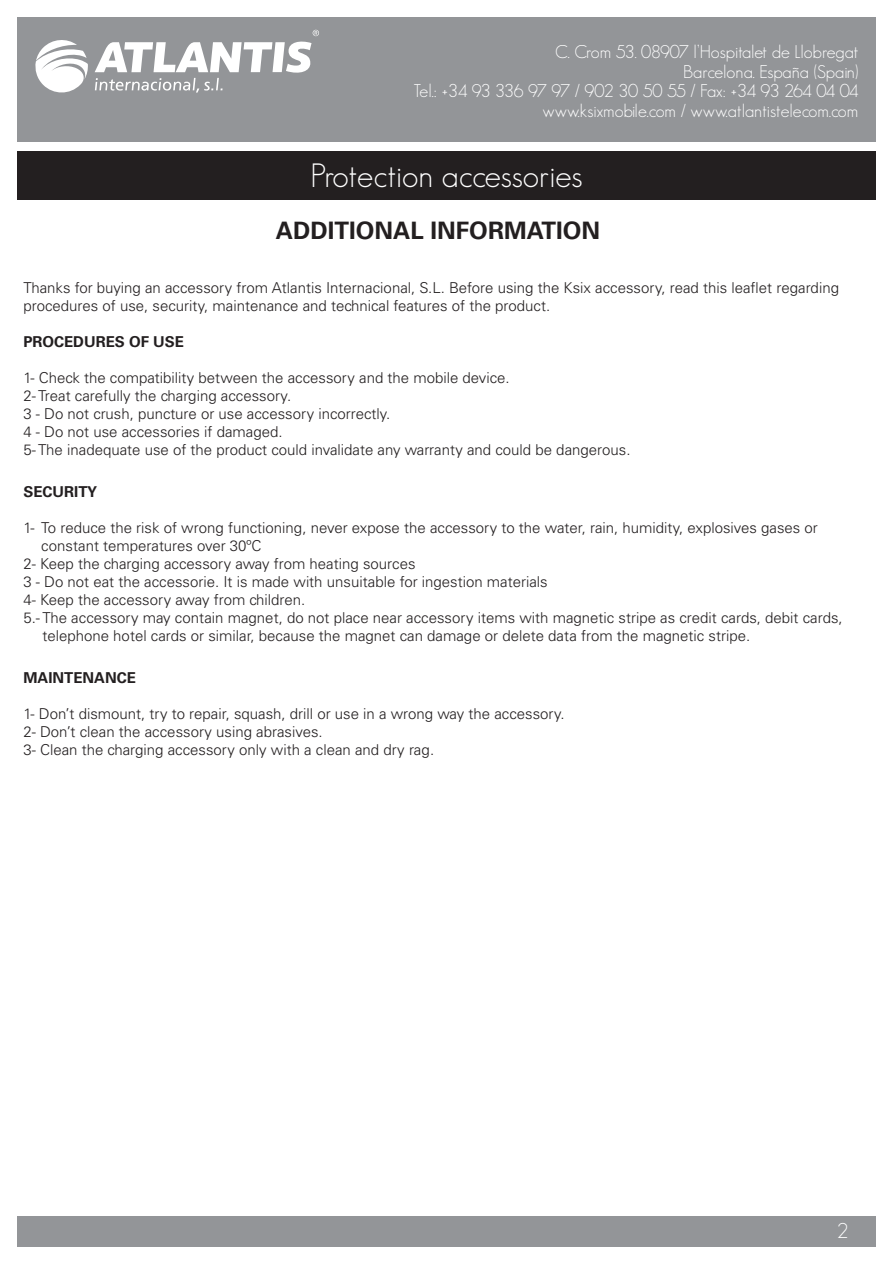
<style>
.page{position:relative;width:893px;height:1263px;background:#fff}
.page>*{position:absolute;margin:0;border:0;box-sizing:border-box;transform-origin:0 0}
.t1{font:300 33px "Geosans";color:#fff}
._01_cuerpo_de_texto{font:700 24px "Univers";color:#231f20}
.t2{font:300 21px "Geosans";color:#fff}
.t3{font:300 18px/19.5px "Geosans";color:#fff;text-align:right}
._01_cuerpo_de_texto-2{font:300 15px/18px "Univers";color:#231f20}
._01_cuerpo_de_texto-3{font:700 15px "Univers";color:#231f20}
</style>
<div class="page">
<div style="left:17px;top:17px;width:859px;height:124px;background:#939598"></div>
<div style="left:17px;top:1216px;width:859px;height:31px;background:#939598"></div>
<svg style="left:35px;top:40px;width:53px;height:53px"></svg>
<svg style="left:95px;top:30px;width:224px;height:63px"></svg>
<div style="left:17px;top:151px;width:859px;height:48px;background:#231f20"></div>
<p class="t3" style="left:414px;top:42px;width:446px">C. Crom 53. 08907 l’Hospitalet de Llobregat<br>Barcelona. España (Spain)<br>Tel.: +34 93 336 97 97 / 902 30 50 55 / Fax: +34 93 264 04 04 www.ksixmobile.com / www.atlantistelecom.com</p>
<p class="t1" style="left:310px;top:157px;width:274px">Protection accessories</p>
<p class="_01_cuerpo_de_texto" style="left:276px;top:217px;width:326px">ADDITIONAL INFORMATION</p>
<p class="_01_cuerpo_de_texto-2" style="left:23px;top:279px;width:817px">Thanks for buying an accessory from Atlantis Internacional, S.L. Before using the Ksix accessory, read this leaflet regarding procedures of use, security, maintenance and technical features of the product.</p>
<p class="_01_cuerpo_de_texto-3" style="left:23px;top:333px;width:162px">PROCEDURES OF USE</p>
<p class="_01_cuerpo_de_texto-2" style="left:23px;top:369px;width:488px">1- Check the compatibility between the accessory and the mobile device.</p>
<p class="_01_cuerpo_de_texto-2" style="left:23px;top:387px;width:269px">2- Treat carefully the charging accessory.</p>
<p class="_01_cuerpo_de_texto-2" style="left:23px;top:405px;width:369px">3 - Do not crush, puncture or use accessory incorrectly.</p>
<p class="_01_cuerpo_de_texto-2" style="left:23px;top:423px;width:261px">4 - Do not use accessories if damaged.</p>
<p class="_01_cuerpo_de_texto-2" style="left:23px;top:441px;width:609px">5- The inadequate use of the product could invalidate any warranty and could be dangerous.</p>
<p class="_01_cuerpo_de_texto-3" style="left:23px;top:483px;width:75px">SECURITY</p>
<p class="_01_cuerpo_de_texto-2" style="left:41px;top:519px;width:778px;text-indent:-18px">1- To reduce the risk of wrong functioning, never expose the accessory to the water, rain, humidity, explosives gases or constant temperatures over 30ºC</p>
<p class="_01_cuerpo_de_texto-2" style="left:23px;top:555px;width:394px">2- Keep the charging accessory away from heating sources</p>
<p class="_01_cuerpo_de_texto-2" style="left:23px;top:573px;width:526px">3 - Do not eat the accessorie. It is made with unsuitable for ingestion materials</p>
<p class="_01_cuerpo_de_texto-2" style="left:23px;top:591px;width:284px">4- Keep the accessory away from children.</p>
<p class="_01_cuerpo_de_texto-2" style="left:42px;top:609px;width:802px;text-indent:-19px">5.- The accessory may contain magnet, do not place near accessory items with magnetic stripe as credit cards, debit cards, telephone hotel cards or similar, because the magnet can damage or delete data from the magnetic stripe.</p>
<p class="_01_cuerpo_de_texto-3" style="left:23px;top:669px;width:114px">MAINTENANCE</p>
<p class="_01_cuerpo_de_texto-2" style="left:23px;top:705px;width:543px">1- Don’t dismount, try to repair, squash, drill or use in a wrong way the accessory.</p>
<p class="_01_cuerpo_de_texto-2" style="left:23px;top:723px;width:301px">2- Don’t clean the accessory using abrasives.</p>
<p class="_01_cuerpo_de_texto-2" style="left:23px;top:741px;width:412px">3- Clean the charging accessory only with a clean and dry rag.</p>
<h3 class="t2" style="left:837px;top:1219px;width:13px">2</h3>
</div>
